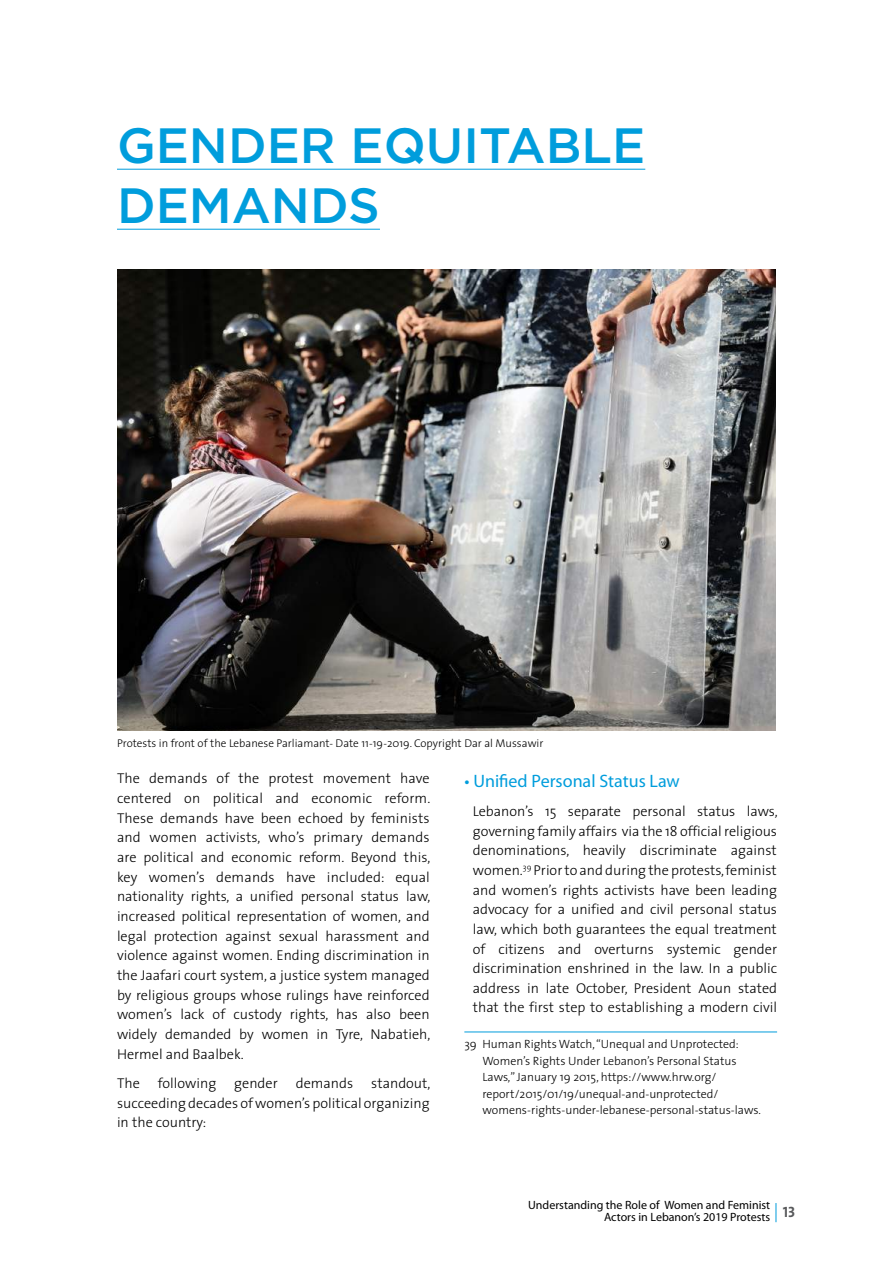
<style>
.page{position:relative;width:893px;height:1263px;background:#fff}
.page>*{position:absolute;margin:0;border:0;box-sizing:border-box;transform-origin:0 0}
.t1{font:500 49.5px/60px "Gotham";color:#009ddc}
.t2{font:18px "Myriad Pro";color:#009ddc}
.t3{font:300 14.25px/19.6px "The Sans";color:#000;text-align:justify}
.t4{font:300 12px/16.5px "The Sans";color:#000}
.t5{font:12px/12px "Myriad Pro";color:#000}
.t6{font:300 11.25px "The Sans";color:#000}
</style>
<div class="page">
<svg style="left:776px;top:1203px;width:1px;height:19px"></svg>
<hr style="left:117px;top:169px;width:528px;height:1px;background:#009ddc">
<hr style="left:117px;top:229px;width:263px;height:1px;background:#009ddc">
<img style="left:117px;top:270px;width:659px;height:461px">
<hr style="left:464px;top:1032px;width:313px;height:1px;background:#009ddc">
<h1 class="t1" style="left:117px;top:114px;width:530px">GENDER EQU ITABLE<br>DEMANDS</h1>
<p class="t6" style="left:117px;top:733px;width:428px">Protests in front of the Lebanese Parliamant- Date 11-19-2019. Copyright Dar al Mussawir</p>
<p class="t3" style="left:117px;top:768px;width:315px">The demands of the protest movement have centered on political and economic reform.<br>These demands have been echoed by feminists and women activists, who’s primary demands are political and economic reform. Beyond this, key women’s demands have included: equal nationality rights, a unified personal status law, increased political representation of women, and legal protection against sexual harassment and violence against women. Ending discrimination in the Jaafari court system, a justice system managed by religious groups whose rulings have reinforced women’s lack of custody rights, has also been widely demanded by women in Tyre, Nabatieh, Hermel and Baalbek.</p>
<p class="t3" style="left:117px;top:1073px;width:24px">The</p>
<p class="t3" style="left:158px;top:1073px;width:60px">following</p>
<p class="t3" style="left:234px;top:1073px;width:45px">gender</p>
<p class="t3" style="left:296px;top:1073px;width:59px">demands</p>
<p class="t2" style="left:464px;top:769px;width:217px">• Unified Personal Status Law</p>
<p class="t3" style="left:473px;top:801px;width:306px">Lebanon’s 15 separate personal status laws, governing family affairs via the 18 official religious denominations, heavily discriminate against women.<sup>39</sup> Prior to and during the protests, feminist and women’s rights activists have been leading advocacy for a unified and civil personal status law, which both guarantees the equal treatment of citizens and overturns systemic gender discrimination enshrined in the law. In a public address in late October, President Aoun stated that the first step to establishing a modern civil</p>
<p class="t4" style="left:482px;top:1036px;width:280px;text-indent:-18px">39 Human Rights Watch, “Unequal and Unprotected:<br>Women’s Rights Under Lebanon’s Personal Status Laws,” January 19 2015, https://www.hrw.org/ report/2015/01/19/unequal-and-unprotected/ womens-rights-under-lebanese-personal-status-laws.</p>
<p class="t3" style="left:117px;top:1073px;width:315px;text-indent:254px">standout, succeeding decades of women’s political organizing in the country:</p>
<p class="t5" style="left:604px;top:1199px;width:193px;text-indent:-76px">Understanding the Role of Women and Feminist<br>Actors in Lebanon’s 2019 Protests <sup>13</sup></p>
</div>
